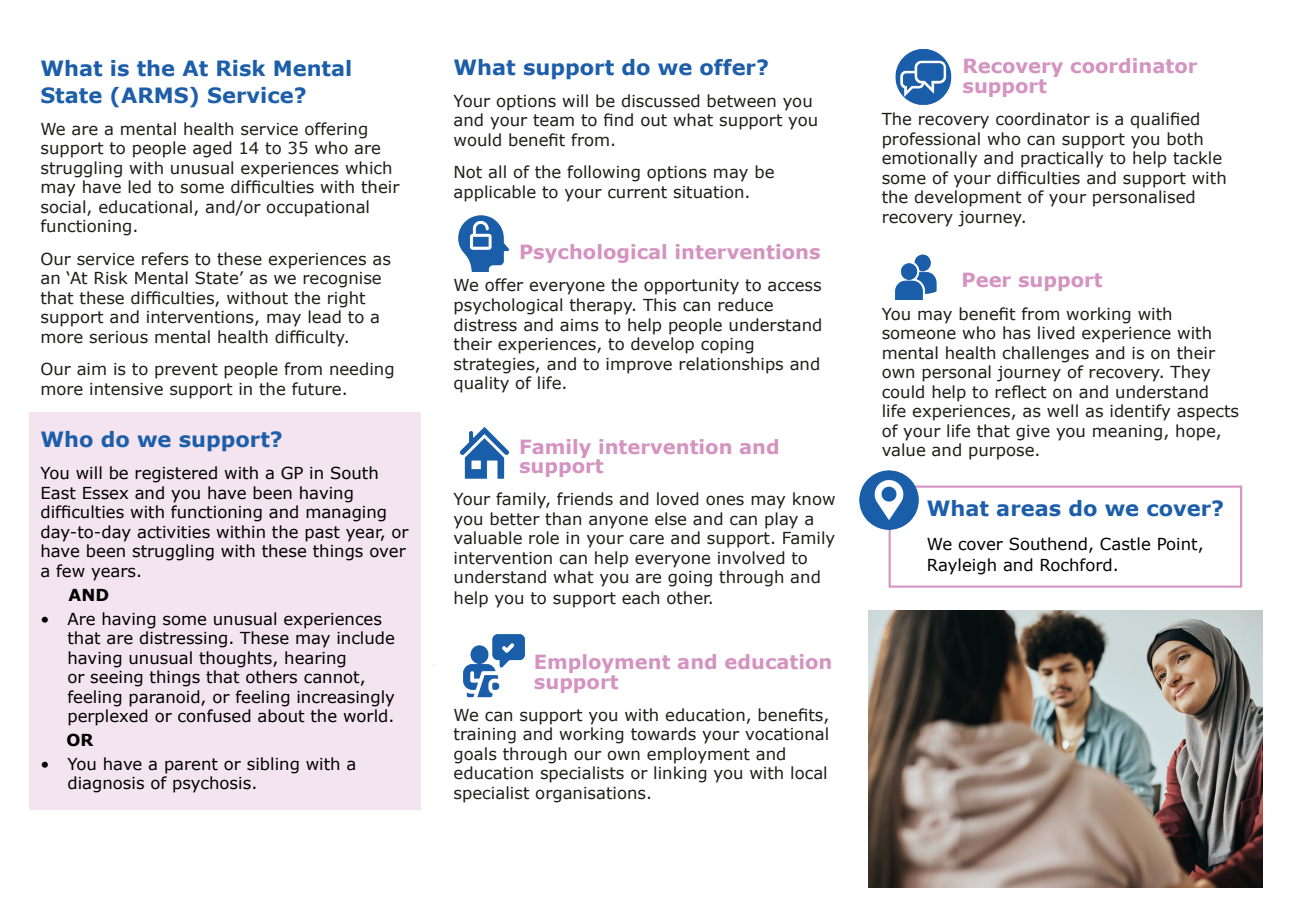
<style>
.page{position:relative;width:1289px;height:919px;background:#fff}
.page>*{position:absolute;margin:0;border:0;box-sizing:border-box;transform-origin:0 0}
.t1{font:700 21px/27px "Verdana";color:#1d5eaa}
.t2{font:700 19.5px/19.5px "Verdana";color:#d493c0}
.t3{font:16.5px/19.5px "Verdana";color:#1d1d1b}
.t4{font:16.5px/19.5px "Verdana";color:#000}
.t5{font:700 16.5px "Verdana";color:#000}
</style>
<div class="page">
<div style="left:888px;top:485px;width:354px;height:102px;border:2px solid #d493c0"></div>
<div style="left:30px;top:412px;width:391px;height:397px;background:#f4e4ef"></div>
<img style="left:458px;top:215px;width:51px;height:56px">
<img style="left:459px;top:427px;width:50px;height:52px">
<img style="left:463px;top:634px;width:62px;height:64px">
<img style="left:895px;top:49px;width:57px;height:56px">
<img style="left:895px;top:254px;width:42px;height:45px">
<img style="left:859px;top:470px;width:63px;height:63px">
<img style="left:868px;top:611px;width:394px;height:276px">
<p class="t1" style="left:40px;top:55px;width:313px">What is the At Risk Mental<br>State (ARMS) Service?</p>
<p class="t3" style="left:40px;top:119px;width:360px">We are a mental health service offering support to people aged 14 to 35 who are struggling with unusual experiences which may have led to some difficulties with their social, educational, and/or occupational functioning.</p>
<p class="t3" style="left:40px;top:249px;width:352px">Our service refers to these experiences as an ‘At Risk Mental State’ as we recognise that these difficulties, without the right support and interventions, may lead to a more serious mental health difficulty.</p>
<p class="t3" style="left:40px;top:359px;width:356px">Our aim is to prevent people from needing more intensive support in the future.</p>
<p class="t1" style="left:40px;top:426px;width:244px">Who do we support?</p>
<p class="t4" style="left:40px;top:464px;width:370px">You will be registered with a GP in South East Essex and you have been having difficulties with functioning and managing day-to-day activities within the past year, or have been struggling with these things over a few years.</p>
<p class="t5" style="left:69px;top:584px;width:42px">AND</p>
<p class="t4" style="left:67px;top:609px;width:329px;text-indent:-27px">• Are having some unusual experiences that are distressing. These may include having unusual thoughts, hearing<br>or seeing things that others cannot, feeling paranoid, or feeling increasingly perplexed or confused about the world.</p>
<p class="t5" style="left:66px;top:729px;width:28px">OR</p>
<p class="t4" style="left:67px;top:754px;width:290px;text-indent:-27px">• You have a parent or sibling with a diagnosis of psychosis.</p>
<p class="t1" style="left:453px;top:54px;width:317px">What support do we offer?</p>
<p class="t3" style="left:453px;top:91px;width:366px">Your options will be discussed between you and your team to find out what support you would benefit from.</p>
<p class="t3" style="left:453px;top:163px;width:322px">Not all of the following options may be applicable to your current situation.</p>
<p class="t2" style="left:519px;top:242px;width:303px">Psychological interventions</p>
<p class="t3" style="left:453px;top:276px;width:370px">We offer everyone the opportunity to access psychological therapy. This can reduce distress and aims to help people understand their experiences, to develop coping strategies, and to improve relationships and quality of life.</p>
<p class="t2" style="left:519px;top:437px;width:262px">Family intervention and support</p>
<p class="t3" style="left:453px;top:490px;width:383px">Your family, friends and loved ones may know you better than anyone else and can play a valuable role in your care and support. Family intervention can help everyone involved to understand what you are going through and</p>
<p class="t3" style="left:453px;top:589px;width:262px">help you to support each other.</p>
<p class="t2" style="left:534px;top:652px;width:300px">Employment and education support</p>
<p class="t3" style="left:453px;top:705px;width:377px">We can support you with education, benefits, training and working towards your vocational goals through our own employment and education specialists or linking you with local specialist organisations.</p>
<p class="t2" style="left:962px;top:57px;width:236px">Recovery coordinator support</p>
<p class="t3" style="left:881px;top:110px;width:346px">The recovery coordinator is a qualified professional who can support you both emotionally and practically to help tackle some of your difficulties and support with the development of your personalised recovery journey.</p>
<p class="t2" style="left:961px;top:270px;width:143px">Peer support</p>
<p class="t3" style="left:881px;top:304px;width:359px">You may benefit from working with someone who has lived experience with mental health challenges and is on their own personal journey of recovery. They could help to reflect on and understand<br>life experiences, as well as identify aspects of your life that give you meaning, hope, value and purpose.</p>
<p class="t1" style="left:926px;top:495px;width:299px">What areas do we cover?</p>
<p class="t4" style="left:926px;top:533px;width:278px;line-height:21px">We cover Southend, Castle Point,<br>Rayleigh and Rochford.</p>
</div>
